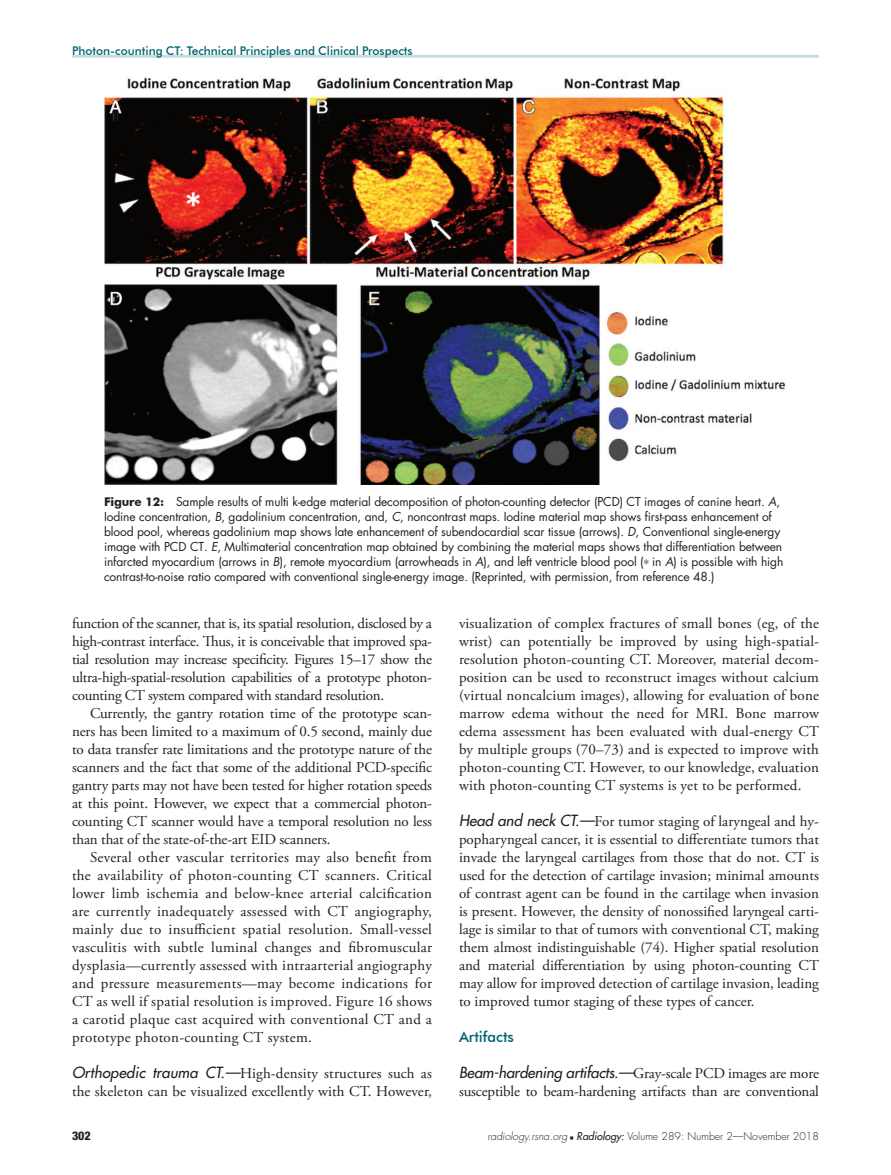
<style>
.page{position:relative;width:891px;height:1175px;background:#fff}
.page>*{position:absolute;margin:0;border:0;box-sizing:border-box;transform-origin:0 0}
.t1{font:15px/18px "Adobe Garamond Pro";color:#231f20;text-align:justify}
.t2{font:500 15px "Futura BT";color:#00636d}
.t3{font:12px/15px "Futura";letter-spacing:-.01em;color:#231f20}
.t4{font:500 12px "Futura BT";color:#00636d}
.t5{font:800 condensed 12px "Helvetica Neue";color:#231f20}
.t6{font:300 10.5px "Futura";color:#231f20}
.s1{font-family:"Futura BT";font-weight:700}
.s2{font-style:italic}
.s3{font-family:"Futura";font-style:italic}
.s4{font-family:"Universal Newswith Comm Pi";font-weight:400;font-size:6px}
.s5{font-weight:400;font-style:italic}
</style>
<div class="page">
<hr style="left:72px;top:55px;width:747px;height:3px;background:#c6dee1">
<img style="left:104px;top:77px;width:682px;height:408px">
<p class="t4" style="left:72px;top:43px;width:342px">Photon-counting CT: Technical Principles and Clinical Prospects</p>
<p class="t3" style="left:104px;top:493px;width:681px"><span class="s1">Figure 12:</span> Sample results of multi k-edge material decomposition of photon-counting detector (PCD) CT images of canine heart. <span class="s2">A</span>, Iodine concentration, <span class="s2">B</span>, gadolinium concentration, and, <span class="s2">C</span>, noncontrast maps. Iodine material map shows first-pass enhancement of blood pool, whereas gadolinium map shows late enhancement of subendocardial scar tissue (arrows). <span class="s2">D</span>, Conventional single-energy image with PCD CT. <span class="s2">E</span>, Multimaterial concentration map obtained by combining the material maps shows that differentiation between infarcted myocardium (arrows in <span class="s2">B</span>), remote myocardium (arrowheads in <span class="s2">A</span>), and left ventricle blood pool (∗ in <span class="s2">A</span>) is possible with high contrast-to-noise ratio compared with conventional single-energy image. (Reprinted, with permission, from reference 48.)</p>
<p class="t1" style="left:72px;top:615px;width:362px">function of the scanner, that is, its spatial resolution, disclosed by a high-contrast interface. Thus, it is conceivable that improved spa&shy;tial resolution may increase specificity. Figures 15–17 show the ultra-high-spatial-resolution capabilities of a prototype photon&shy;counting CT system compared with standard resolution.</p>
<p class="t1" style="left:72px;top:705px;width:362px;text-indent:18px">Currently, the gantry rotation time of the prototype scan&shy;ners has been limited to a maximum of 0.5 second, mainly due to data transfer rate limitations and the prototype nature of the scanners and the fact that some of the additional PCD-specific gantry parts may not have been tested for higher rotation speeds at this point. However, we expect that a commercial photon&shy;counting CT scanner would have a temporal resolution no less than that of the state-of-the-art EID scanners.</p>
<p class="t1" style="left:72px;top:849px;width:362px;text-indent:18px">Several other vascular territories may also benefit from the availability of photon-counting CT scanners. Critical lower limb ischemia and below-knee arterial calcification are currently inadequately assessed with CT angiography, mainly due to insufficient spatial resolution. Small-vessel vasculitis with subtle luminal changes and fibromuscular dysplasia—currently assessed with intraarterial angiography and pressure measurements—may become indications for CT as well if spatial resolution is improved. Figure 16 shows a carotid plaque cast acquired with conventional CT and a prototype photon-counting CT system.</p>
<p class="t1" style="left:72px;top:1065px;width:362px"><span class="s3">Orthopedic trauma CT.—</span>High-density structures such as the skeleton can be visualized excellently with CT. However,</p>
<p class="t1" style="left:459px;top:615px;width:362px">visualization of complex fractures of small bones (eg, of the wrist) can potentially be improved by using high-spatial&shy;resolution photon-counting CT. Moreover, material decom&shy;position can be used to reconstruct images without calcium (virtual noncalcium images), allowing for evaluation of bone marrow edema without the need for MRI. Bone marrow edema assessment has been evaluated with dual-energy CT by multiple groups (70–73) and is expected to improve with photon-counting CT. However, to our knowledge, evaluation with photon-counting CT systems is yet to be performed.</p>
<p class="t1" style="left:459px;top:813px;width:362px"><span class="s3">Head and neck CT.—</span>For tumor staging of laryngeal and hy&shy;popharyngeal cancer, it is essential to differentiate tumors that invade the laryngeal cartilages from those that do not. CT is used for the detection of cartilage invasion; minimal amounts of contrast agent can be found in the cartilage when invasion is present. However, the density of nonossified laryngeal carti&shy;lage is similar to that of tumors with conventional CT, making them almost indistinguishable (74). Higher spatial resolution and material differentiation by using photon-counting CT may allow for improved detection of cartilage invasion, leading to improved tumor staging of these types of cancer.</p>
<p class="t2" style="left:459px;top:1027px;width:56px">Artifacts</p>
<p class="t1" style="left:459px;top:1065px;width:362px"><span class="s3">Beam-hardening artifacts.—</span>Gray-scale PCD images are more susceptible to beam-hardening artifacts than are conventional</p>
<p class="t5" style="left:72px;top:1128px;width:20px">302</p>
<p class="t6" style="left:488px;top:1129px;width:333px"><span class="s2">radiology.rsna.org</span> <span class="s4">n</span> <span class="s5">Radiology:</span> Volume 289: Number 2—November 2018</p>
</div>
